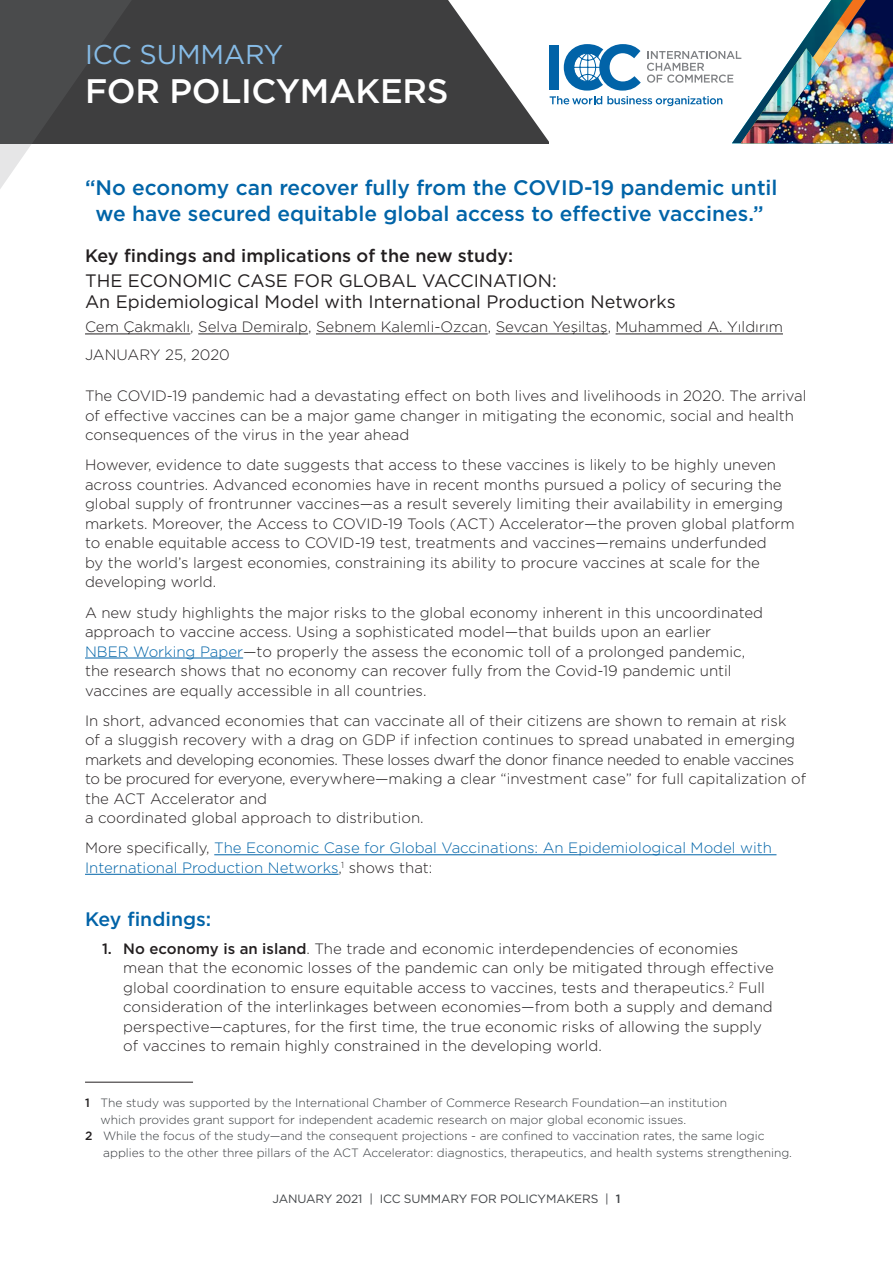
<style>
.page{position:relative;width:893px;height:1263px;background:#fff}
.page>*{position:absolute;margin:0;border:0;box-sizing:border-box;transform-origin:0 0}
.Sub_01{font:500 34.05px "Gotham";letter-spacing:-.01em;color:#fff}
.Sub_01-2{font:27.15px "Gotham";letter-spacing:-.01em;color:#86bbe6}
.Intro{font:500 21px/25.5px "Gotham";color:#0064a8;text-align:center}
.Sub_02{font:500 19.5px "Gotham";color:#0163a8}
.Intro-2{font:18px/21px "Gotham";color:#231f20}
.body_text{font:500 18px "Gotham";color:#231f20}
.body_text-2{font:300 15px/19.5px "Gotham";color:#231f20}
.body_text-3{font:300 15px/19.5px "Gotham";color:#0064a8}
.Footnote{font:300 12px/16.5px "Gotham";color:#35393d}
.t1{font:12px "Gotham";letter-spacing:-.01em;color:#424548}
.s1{color:#0064a8}
.s2{color:#231f20}
.s3{font-weight:500}
.s4{font-weight:500;color:#231f20}
</style>
<div class="page">
<div style="left:0;top:0;width:549px;height:143px;background:#3e3e3f"></div>
<svg style="left:0;top:0;width:132px;height:189px"></svg>
<svg style="left:448px;top:0;width:102px;height:142px"></svg>
<div style="left:549px;top:45px;width:10px;height:45px;background:#0163a8"></div>
<img style="left:550px;top:0;width:343px;height:143px">
<hr style="left:85px;top:334px;width:105px;height:1px;background:#231f20">
<hr style="left:198px;top:334px;width:110px;height:1px;background:#231f20">
<hr style="left:316px;top:334px;width:172px;height:1px;background:#231f20">
<hr style="left:496px;top:334px;width:112px;height:1px;background:#231f20">
<hr style="left:616px;top:334px;width:167px;height:1px;background:#231f20">
<hr style="left:85px;top:658px;width:158px;height:1px;background:#0163a8">
<hr style="left:214px;top:854px;width:562px;height:1px;background:#0163a8">
<hr style="left:85px;top:874px;width:254px;height:1px;background:#0163a8">
<hr style="left:85px;top:1082px;width:108px;height:1px;background:#231f20">
<p class="Sub_01-2" style="left:85px;top:37px;width:200px">ICC SUMMARY</p>
<p class="Sub_01" style="left:85px;top:69px;width:365px">FOR POLICYMAKERS</p>
<p class="Intro" style="left:85px;top:175px;width:694px">“No economy can recover fully from the COVID-19 pandemic until we have secured equitable global access to effective vaccines.”</p>
<p class="body_text" style="left:85px;top:244px;width:430px">Key findings and implications of the new study:</p>
<p class="Intro-2" style="left:85px;top:270px;width:592px">THE ECONOMIC CASE FOR GLOBAL VACCINATION:<br>An Epidemiological Model with International Production Networks</p>
<p class="body_text-2" style="left:85px;top:317px;width:699px">Cem Çakmaklı, Selva Demiralp, Sebnem Kalemli-Ozcan, Sevcan Yeşiltaş, Muhammed A. Yıldırım</p>
<p class="body_text-2" style="left:85px;top:345px;width:146px">JANUARY 25, 2020</p>
<p class="body_text-2" style="left:85px;top:386px;width:723px">The COVID-19 pandemic had a devastating effect on both lives and livelihoods in 2020. The arrival of effective vaccines can be a major game changer in mitigating the economic, social and health consequences of the virus in the year ahead</p>
<p class="body_text-2" style="left:85px;top:455px;width:711px">However, evidence to date suggests that access to these vaccines is likely to be highly uneven across countries. Advanced economies have in recent months pursued a policy of securing the global supply of frontrunner vaccines—as a result severely limiting their availability in emerging markets. Moreover, the Access to COVID-19 Tools (ACT) Accelerator—the proven global platform to enable equitable access to COVID-19 test, treatments and vaccines—remains underfunded<br>by the world’s largest economies, constraining its ability to procure vaccines at scale for the developing world.</p>
<p class="body_text-2" style="left:85px;top:602px;width:680px">A new study highlights the major risks to the global economy inherent in this uncoordinated approach to vaccine access. Using a sophisticated model—that builds upon an earlier<br><span class="s1">NBER Working Paper</span>—to properly the assess the economic toll of a prolonged pandemic, the research shows that no economy can recover fully from the Covid-19 pandemic until vaccines are equally accessible in all countries.</p>
<p class="body_text-2" style="left:85px;top:710px;width:723px">In short, advanced economies that can vaccinate all of their citizens are shown to remain at risk<br>of a sluggish recovery with a drag on GDP if infection continues to spread unabated in emerging markets and developing economies. These losses dwarf the donor finance needed to enable vaccines to be procured for everyone, everywhere—making a clear “investment case” for full capitalization of the ACT Accelerator and<br>a coordinated global approach to distribution.</p>
<p class="body_text-3" style="left:85px;top:838px;width:688px"><span class="s2">More specifically,</span> The Economic Case for Global Vaccinations: An Epidemiological Model with<br>International Production Networks<span class="s2">,</span><sup>1</sup> <span class="s2">shows that:</span></p>
<p class="Sub_02" style="left:85px;top:906px;width:128px">Key findings:</p>
<p class="body_text-2" style="left:123px;top:938px;width:652px;text-indent:-21px"><span class="s3">1. No economy is an island</span>. The trade and economic interdependencies of economies mean that the economic losses of the pandemic can only be mitigated through effective global coordination to ensure equitable access to vaccines, tests and therapeutics.<sup>2</sup> Full consideration of the interlinkages between economies—from both a supply and demand perspective—captures, for the first time, the true economic risks of allowing the supply of vaccines to remain highly constrained in the developing world.</p>
<p class="Footnote" style="left:101px;top:1094px;width:628px;text-indent:-16px"><span class="s4">1</span> The study was supported by the International Chamber of Commerce Research Foundation—an institution which provides grant support for independent academic research on major global economic issues.</p>
<p class="Footnote" style="left:103px;top:1127px;width:690px;text-indent:-18px"><span class="s4">2</span> While the focus of the study—and the consequent projections - are confined to vaccination rates, the same logic applies to the other three pillars of the ACT Accelerator: diagnostics, therapeutics, and health systems strengthening.</p>
<p class="t1" style="left:273px;top:1191px;width:349px">JANUARY 2021 | ICC SUMMARY FOR POLICYMAKERS | <span class="s3">1</span></p>
</div>
